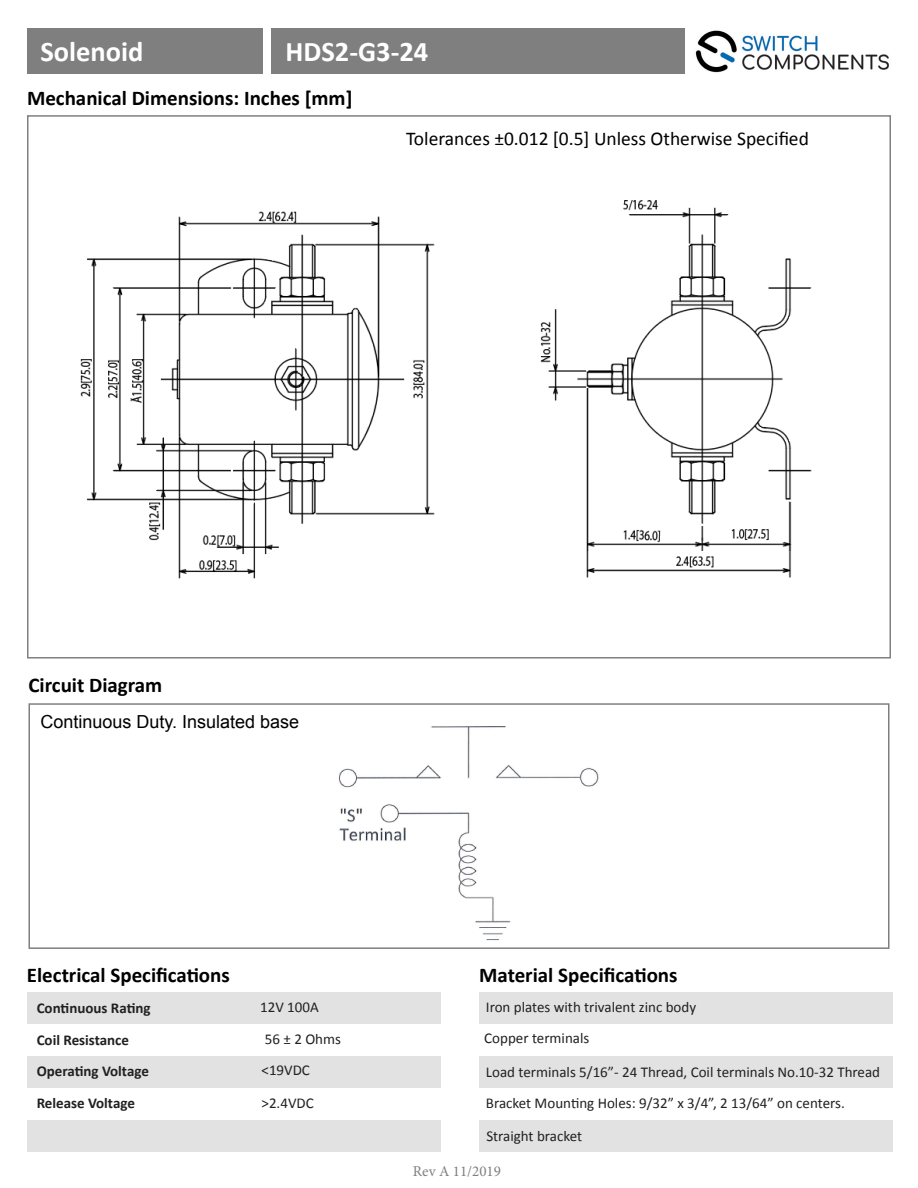
<style>
.page{position:relative;width:918px;height:1188px;background:#fff}
.page>*{position:absolute;margin:0;border:0;box-sizing:border-box;transform-origin:0 0}
.t1{font:700 28.5px "Calibri";color:#fff}
.t2{font:700 21px "Calibri";color:#000}
.t3{font:19.5px "Calibri";color:#000}
.t4{font:18px "Arial";color:#000}
.t5{font:15px "Calibri";color:#231f20}
.t6{font:700 15px "Calibri";color:#231f20}
.t7{font:15px "Minion Pro";color:#7f7f7f}
</style>
<div class="page">
<img style="left:695px;top:30px;width:194px;height:43px">
<div style="left:27px;top:29px;width:236px;height:45px;background:#7f7f7f"></div>
<div style="left:28px;top:703px;width:862px;height:246px;border:2px solid #7f7f7f"></div>
<div style="left:271px;top:28px;width:414px;height:46px;background:#7f7f7f"></div>
<div style="left:27px;top:992px;width:414px;height:31px;background:#e2e2e2"></div>
<div style="left:479px;top:992px;width:414px;height:31px;background:#e2e2e2"></div>
<div style="left:27px;top:1056px;width:414px;height:32px;background:#e2e2e2"></div>
<div style="left:479px;top:1056px;width:414px;height:32px;background:#e2e2e2"></div>
<div style="left:27px;top:1120px;width:414px;height:32px;background:#e2e2e2"></div>
<div style="left:479px;top:1120px;width:414px;height:32px;background:#e2e2e2"></div>
<img style="left:339px;top:726px;width:260px;height:215px">
<img style="left:80px;top:200px;width:732px;height:379px">
<p class="t1" style="left:40px;top:31px;width:105px">Solenoid</p>
<p class="t1" style="left:286px;top:31px;width:144px">HDS2-G3-24</p>
<p class="t2" style="left:27px;top:83px;width:327px">Mechanical Dimensions: Inches [mm]</p>
<p class="t3" style="left:406px;top:125px;width:404px">Tolerances ±0.012 [0.5] Unless Otherwise Specified</p>
<p class="t2" style="left:28px;top:671px;width:135px">Circuit Diagram</p>
<p class="t4" style="left:40px;top:710px;width:260px">Continuous Duty. Insulated base</p>
<p class="t2" style="left:27px;top:960px;width:205px">Electrical Specifications</p>
<p class="t2" style="left:479px;top:960px;width:200px">Material Specifications</p>
<p class="t6" style="left:37px;top:997px;width:115px">Continuous Rating</p>
<p class="t6" style="left:37px;top:1029px;width:94px">Coil Resistance</p>
<p class="t6" style="left:37px;top:1061px;width:114px">Operating Voltage</p>
<p class="t6" style="left:37px;top:1093px;width:100px">Release Voltage</p>
<p class="t5" style="left:260px;top:997px;width:60px">12V 100A</p>
<p class="t5" style="left:486px;top:997px;width:212px">Iron plates with trivalent zinc body</p>
<p class="t5" style="left:484px;top:1028px;width:107px">Copper terminals</p>
<p class="t5" style="left:486px;top:1062px;width:396px">Load terminals 5/16”- 24 Thread, Coil terminals No.10-32 Thread</p>
<p class="t5" style="left:486px;top:1093px;width:360px">Bracket Mounting Holes: 9/32” x 3/4”, 2 13/64” on centers.</p>
<p class="t5" style="left:265px;top:1029px;width:78px">56 ± 2 Ohms</p>
<p class="t5" style="left:262px;top:1060px;width:50px">&lt;19VDC</p>
<p class="t5" style="left:262px;top:1092px;width:54px">&gt;2.4VDC</p>
<p class="t5" style="left:486px;top:1125px;width:97px">Straight bracket</p>
<p class="t7" style="left:413px;top:1162px;width:90px">Rev A 11/2019</p>
</div>
